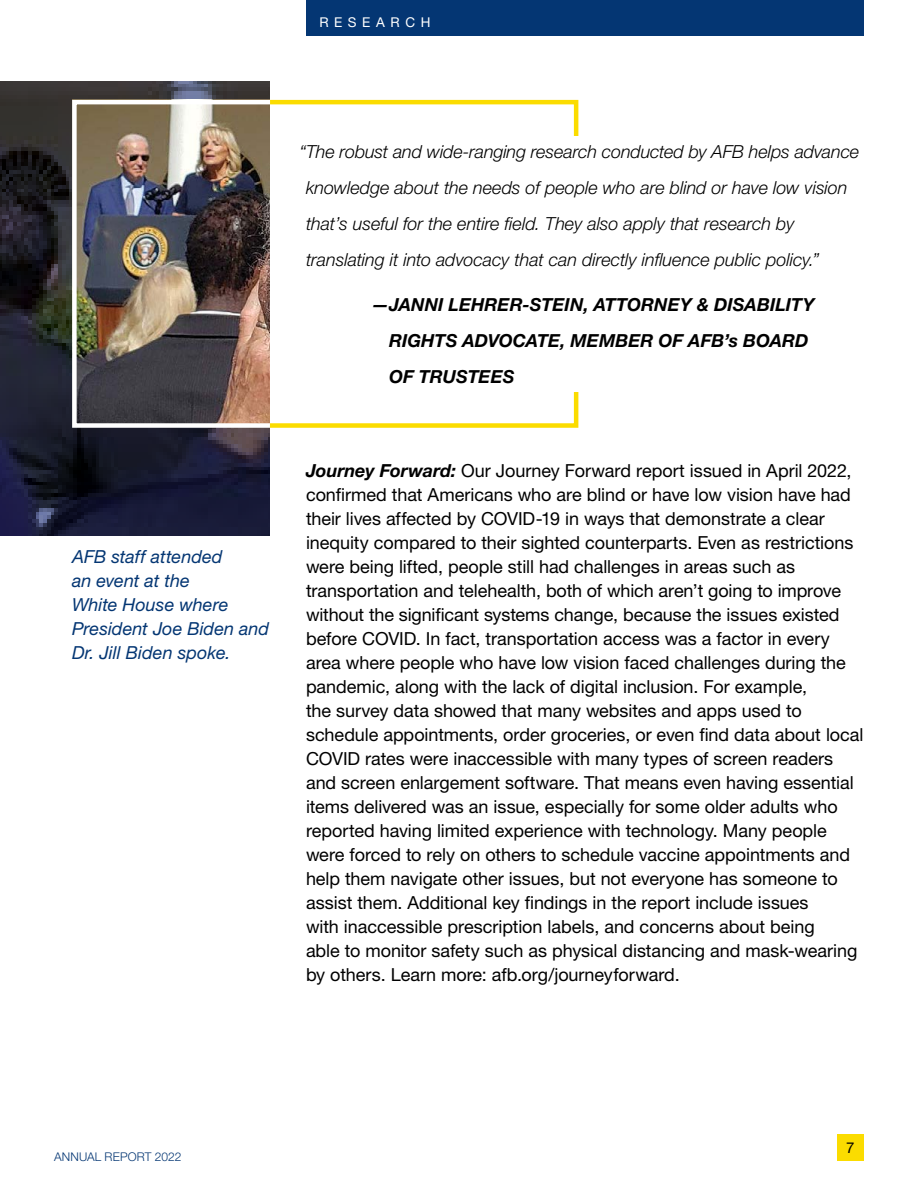
<style>
.page{position:relative;width:918px;height:1188px;background:#fff}
.page>*{position:absolute;margin:0;border:0;box-sizing:border-box;transform-origin:0 0}
.Body_Copy{font:18px/24px "Helvetica Neue LT Std";letter-spacing:-.005em;color:#000}
.Pull-Quote{font:italic 300 18px/36px "Helvetica Neue LT Std";letter-spacing:-.005em;color:#000}
.t1{font:italic 18px/24px "Helvetica Neue LT Std";color:#043673}
.Pull-Quote-2{font:italic 700 18px/36px "Helvetica Neue LT Std";color:#000}
.t2{font:15px "Helvetica Neue LT Std";color:#000}
.t3{font:13.5px "Helvetica Neue LT Std";letter-spacing:.41em;color:#fff}
.t4{font:300 12px "Helvetica Neue LT Std";letter-spacing:.01em;color:#043673}
.s1{font-weight:700;font-style:italic}
</style>
<div class="page">
<div style="left:837px;top:1134px;width:27px;height:27px;background:#fbdc00"></div>
<div style="left:306px;top:0;width:558px;height:36px;background:#043673"></div>
<svg style="left:0;top:81px;width:270px;height:455px;background:#21212f"></svg>
<img style="left:77px;top:105px;width:190px;height:318px">
<div style="left:72px;top:100px;width:200px;height:328px;border:4px solid #fff"></div>
<div style="left:268px;top:100px;width:310px;height:328px;border:4px solid #fbdc00"></div>
<div style="left:293px;top:136px;width:580px;height:256px;background:#fff"></div>
<p class="t3" style="left:320px;top:14px;width:112px">RESEARCH</p>
<p class="Pull-Quote" style="left:306px;top:133px;width:555px;text-indent:-7px">“The robust and wide-ranging research conducted by AFB helps advance knowledge about the needs of people who are blind or have low vision that’s useful for the entire field. They also apply that research by translating it into advocacy that can directly influence public policy.”</p>
<p class="Pull-Quote-2" style="left:389px;top:286px;width:427px;text-indent:-18px">—JANNI LEHRER-STEIN, ATTORNEY &amp; DISABILITY<br>RIGHTS ADVOCATE, MEMBER OF AFB’s BOARD<br>OF TRUSTEES</p>
<p class="t1" style="left:72px;top:544px;width:199px">AFB staff attended<br>an event at the<br>White House where<br>President Joe Biden and<br>Dr. Jill Biden spoke.</p>
<p class="Body_Copy" style="left:306px;top:459px;width:559px"><span class="s1">Journey Forward:</span> Our Journey Forward report issued in April 2022, confirmed that Americans who are blind or have low vision have had their lives affected by COVID-19 in ways that demonstrate a clear inequity compared to their sighted counterparts. Even as restrictions were being lifted, people still had challenges in areas such as transportation and telehealth, both of which aren’t going to improve without the significant systems change, because the issues existed before COVID. In fact, transportation access was a factor in every area where people who have low vision faced challenges during the pandemic, along with the lack of digital inclusion. For example,<br>the survey data showed that many websites and apps used to schedule appointments, order groceries, or even find data about local COVID rates were inaccessible with many types of screen readers and screen enlargement software. That means even having essential items delivered was an issue, especially for some older adults who reported having limited experience with technology. Many people were forced to rely on others to schedule vaccine appointments and help them navigate other issues, but not everyone has someone to assist them. Additional key findings in the report include issues<br>with inaccessible prescription labels, and concerns about being<br>able to monitor safety such as physical distancing and mask-wearing by others. Learn more: afb.org/journeyforward.</p>
<p class="t4" style="left:54px;top:1149px;width:129px">ANNUAL REPORT 2022</p>
<p class="t2" style="left:846px;top:1139px;width:10px">7</p>
</div>
